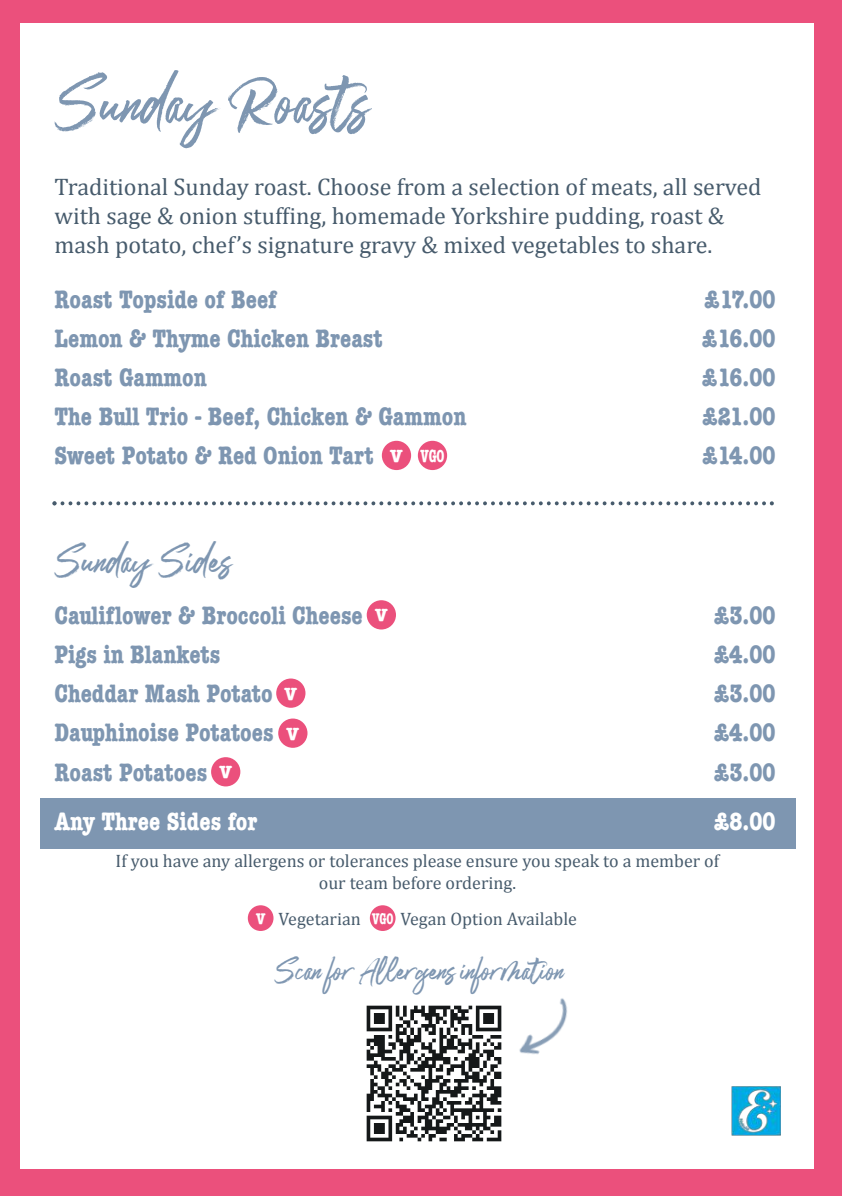
<style>
.page{position:relative;width:842px;height:1196px;background:#fff}
.page>*{position:absolute;margin:0;border:0;box-sizing:border-box;transform-origin:0 0}
.t1{font:60px "Bellastory";color:#7e96b1}
.t2{font:36px "Bellastory";color:#7e96b1}
.t3{font:28px "Bellastory";color:#7e96b1}
.t4{font:700 condensed 26px "American Typewriter";color:#7e96b1}
.t5{font:700 condensed 26px "American Typewriter";color:#fff}
.t6{font:24px/28.8px "Cambria";color:#475b6c}
.t7{font:700 condensed 18.2px/40px "American Typewriter";color:#fff;scale:1.18 1}
.t8{font:18px/21.6px "Cambria";color:#475b6c;text-align:center}
.t9{font:700 condensed 16px "American Typewriter";color:#fff;scale:.79 1}
.s1{font-family:"American Typewriter";font-weight:700;font-stretch:condensed;font-size:16px;color:#fff}
</style>
<div class="page">
<div style="left:0;top:0;width:842px;height:1195px;background:#eb507c"></div>
<div style="left:20px;top:23px;width:794px;height:1145px;background:#fff"></div>
<img style="left:366px;top:1005px;width:136px;height:137px">
<img style="left:519px;top:998px;width:48px;height:56px">
<svg style="left:52px;top:501px;width:722px;height:4px"></svg>
<div style="left:40px;top:798px;width:755px;height:50px;background:#7e96b1"></div>
<div style="left:248px;top:905px;width:25px;height:25px;background:#eb507c;border-radius:50%"></div>
<div style="left:370px;top:905px;width:25px;height:25px;background:#eb507c;border-radius:50%"></div>
<div style="left:382px;top:441px;width:29px;height:29px;background:#eb507c;border-radius:50%"></div>
<div style="left:418px;top:441px;width:29px;height:29px;background:#eb507c;border-radius:50%"></div>
<div style="left:367px;top:600px;width:29px;height:29px;background:#eb507c;border-radius:50%"></div>
<div style="left:276px;top:678px;width:29px;height:29px;background:#eb507c;border-radius:50%"></div>
<div style="left:278px;top:718px;width:29px;height:29px;background:#eb507c;border-radius:50%"></div>
<div style="left:211px;top:757px;width:29px;height:29px;background:#eb507c;border-radius:50%"></div>
<img style="left:732px;top:1086px;width:48px;height:48px">
<h1 class="t1" style="left:54px;top:67px;width:315px">Sunday Roasts</h1>
<p class="t6" style="left:54px;top:172px;width:708px">Traditional Sunday roast. Choose from a selection of meats, all served with sage &amp; onion stuffing, homemade Yorkshire pudding, roast &amp; mash potato, chef’s signature gravy &amp; mixed vegetables to share.</p>
<p class="t4" style="left:54px;top:283px;width:224px">Roast Topside of Beef</p>
<p class="t4" style="left:704px;top:283px;width:73px">£17.00</p>
<p class="t4" style="left:54px;top:322px;width:330px">Lemon &amp; Thyme Chicken Breast</p>
<p class="t4" style="left:702px;top:322px;width:75px">£16.00</p>
<p class="t4" style="left:54px;top:362px;width:154px">Roast Gammon</p>
<p class="t4" style="left:702px;top:362px;width:75px">£16.00</p>
<p class="t4" style="left:54px;top:401px;width:413px">The Bull Trio - Beef, Chicken &amp; Gammon</p>
<p class="t4" style="left:702px;top:401px;width:75px">£21.00</p>
<p class="t4" style="left:54px;top:440px;width:321px">Sweet Potato &amp; Red Onion Tart</p>
<p class="t4" style="left:702px;top:440px;width:75px">£14.00</p>
<p class="t7" style="left:390px;top:436px;width:48px">V VGO</p>
<h2 class="t2" style="left:54px;top:539px;width:178px">Sunday Sides</h2>
<p class="t4" style="left:54px;top:599px;width:310px">Cauliflower &amp; Broccoli Cheese</p>
<p class="t4" style="left:714px;top:599px;width:63px">£3.00</p>
<p class="t4" style="left:54px;top:638px;width:167px">Pigs in Blankets</p>
<p class="t4" style="left:714px;top:638px;width:63px">£4.00</p>
<p class="t4" style="left:54px;top:678px;width:220px">Cheddar Mash Potato</p>
<p class="t4" style="left:714px;top:678px;width:63px">£3.00</p>
<p class="t4" style="left:54px;top:717px;width:221px">Dauphinoise Potatoes</p>
<p class="t4" style="left:714px;top:717px;width:63px">£4.00</p>
<p class="t4" style="left:54px;top:756px;width:154px">Roast Potatoes</p>
<p class="t4" style="left:714px;top:756px;width:63px">£3.00</p>
<p class="t5" style="left:54px;top:805px;width:205px">Any Three Sides for</p>
<p class="t5" style="left:714px;top:805px;width:63px">£8.00</p>
<p class="t8" style="left:116px;top:849px;width:605px">If you have any allergens or tolerances please ensure you speak to a member of our team before ordering.</p>
<p class="t8" style="left:256px;top:907px;width:106px"><span class="s1">V</span> Vegetarian</p>
<p class="t8" style="left:400px;top:907px;width:178px">Vegan Option Available</p>
<p class="t7" style="left:375px;top:595px;width:12px">V</p>
<p class="t7" style="left:285px;top:673px;width:14px">V<br>V</p>
<p class="t7" style="left:219px;top:752px;width:12px">V</p>
<p class="t9" style="left:372px;top:908px;width:29px">VGO</p>
<p class="t3" style="left:274px;top:954px;width:291px">Scan for Allergens information</p>
</div>
